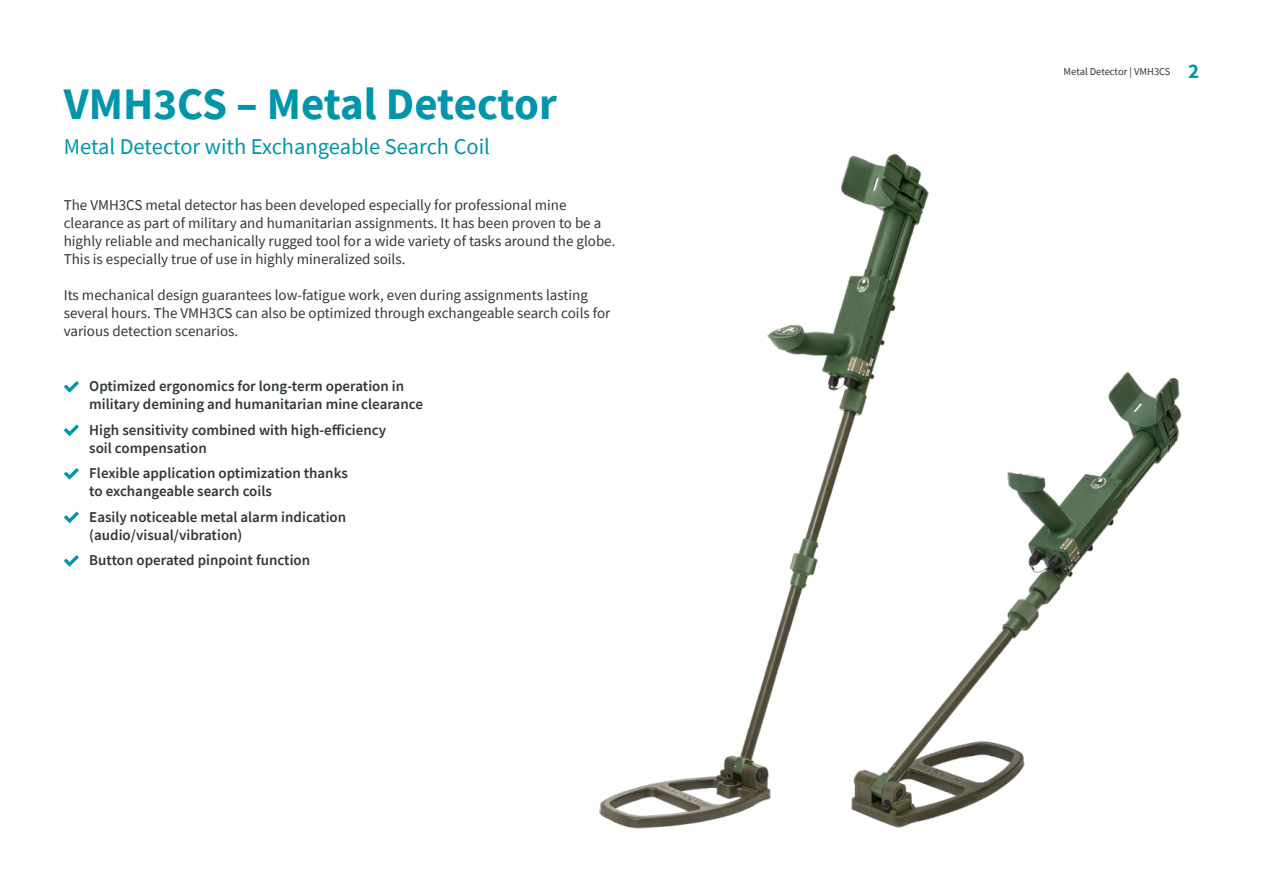
<style>
.page{position:relative;width:1263px;height:893px;background:#fff}
.page>*{position:absolute;margin:0;border:0;box-sizing:border-box;transform-origin:0 0}
.t1{font:700 45px "Source Sans Pro";color:#0095ab}
.t2{font:22.5px "Source Sans Pro";color:#0095ab}
.t3{font:700 21px "Source Sans Pro";color:#0095ab}
.t4{font:15px/18px "Source Sans Pro";color:#30373a}
.t5{font:600 15px/18px "Source Sans Pro";color:#30373a}
.t6{font:10.5px "Source Sans Pro";color:#30373a}
</style>
<div class="page">
<svg style="left:64px;top:381px;width:15px;height:12px"></svg>
<svg style="left:64px;top:424px;width:15px;height:12px"></svg>
<svg style="left:64px;top:468px;width:15px;height:12px"></svg>
<svg style="left:64px;top:511px;width:15px;height:12px"></svg>
<svg style="left:64px;top:555px;width:15px;height:12px"></svg>
<img style="left:599px;top:153px;width:330px;height:676px">
<img style="left:847px;top:369px;width:335px;height:460px">
<h1 class="t1" style="left:64px;top:73px;width:495px">VMH3CS – Metal Detector</h1>
<h2 class="t2" style="left:64px;top:133px;width:428px">Metal Detector with Exchangeable Search Coil</h2>
<p class="t4" style="left:64px;top:196px;width:553px">The VMH3CS metal detector has been developed especially for professional mine clearance as part of military and humanitarian assignments It. has been proven to be a highly reliable and mechanically rugged tool for a wide variety of tasks around the globe.<br>This is especially true of use in highly mineralized soils.</p>
<p class="t4" style="left:64px;top:286px;width:548px">Its mechanical design guarantees low-fatigue work, even during assignments lasting several hours. The VMH3CS can also be optimized through exchangeable search coils for various detection scenarios.</p>
<p class="t5" style="left:89px;top:377px;width:335px">Optimized ergonomics for long-term operation in military demining and humanitarian mine clearance</p>
<p class="t5" style="left:89px;top:421px;width:298px">High sensitivity combined with high-efficiency soil compensation</p>
<p class="t5" style="left:89px;top:464px;width:260px">Flexible application optimization thanks to exchangeable search coils</p>
<p class="t5" style="left:89px;top:508px;width:258px">Easily noticeable metal alarm indication (audio/visual/vibration(</p>
<p class="t5" style="left:89px;top:551px;width:222px">Button operated pinpoint function</p>
<p class="t6" style="left:1064px;top:65px;width:108px">Metal Detector | VMH3CS</p>
<h3 class="t3" style="left:1188px;top:56px;width:13px">2</h3>
</div>
